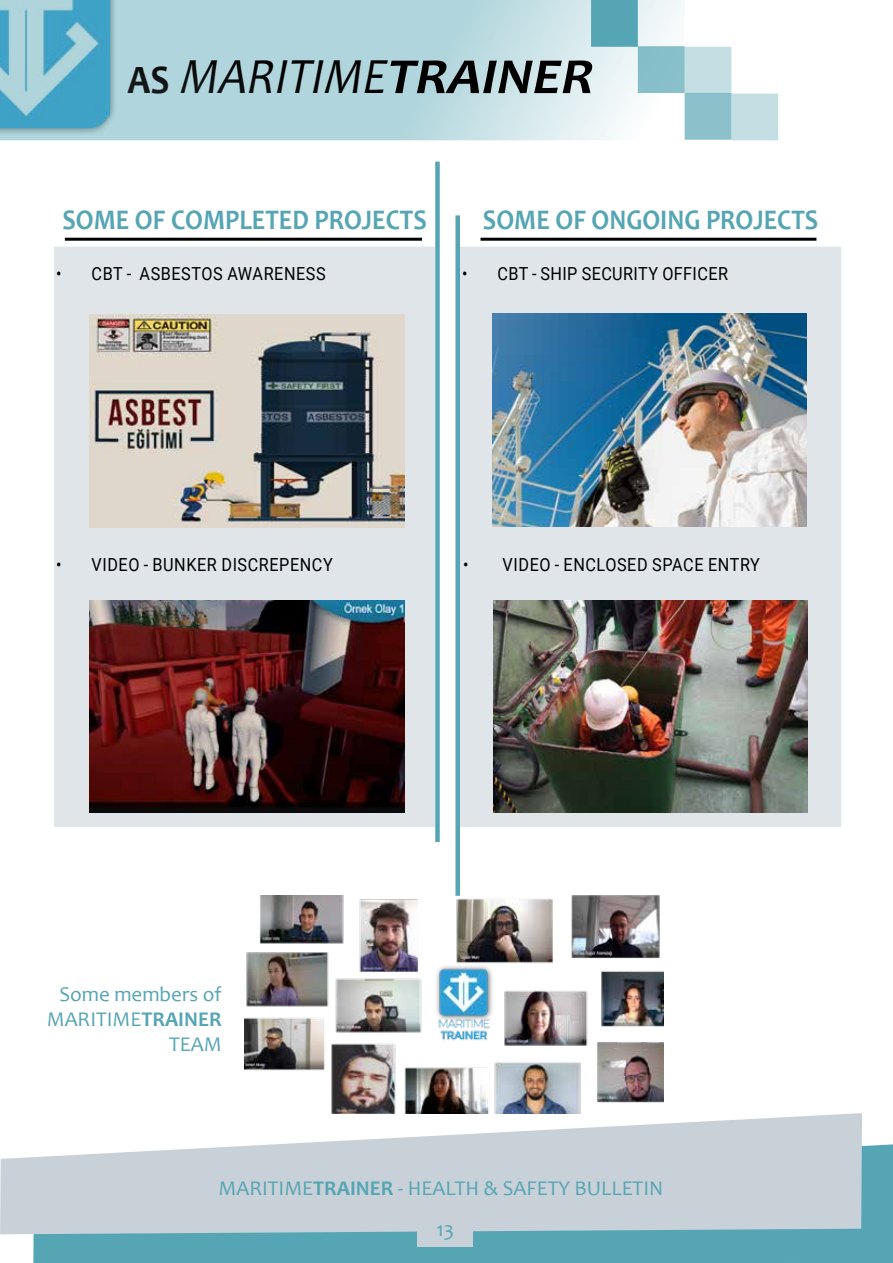
<style>
.page{position:relative;width:893px;height:1263px;background:#fff}
.page>*{position:absolute;margin:0;border:0;box-sizing:border-box;transform-origin:0 0}
.t1{font:italic 51px "Candara";color:#000;scale:.9 1}
.t2{font:700 28.5px "Candara";color:#56a5b4;scale:.9 1}
.t3{font:21px/25.2px "Candara";color:#56a5b4;text-align:center}
.t4{font:18px "Roboto";letter-spacing:.035em;color:#000;scale:.9 1}
.s1{font-weight:700;font-style:normal;font-size:40.5px}
.s2{font-weight:700}
</style>
<div class="page">
<div style="left:455px;top:215px;width:5px;height:681px;background:#56a5b4"></div>
<div style="left:33px;top:1144px;width:860px;height:119px;background:#56a5b4"></div>
<svg style="left:0;top:1113px;width:862px;height:121px;fill:#c8d1d7"></svg>
<div style="left:417px;top:1210px;width:56px;height:37px;background:#c8d1d7"></div>
<svg style="left:0;top:0;width:685px;height:140px;fill:#b1d5dc"></svg>
<div style="left:591px;top:0;width:47px;height:47px;background:#56a5b4;border:4px solid #56a5b4"></div>
<div style="left:638px;top:46px;width:47px;height:47px;background:#86bec9;border:4px solid #56a5b4"></div>
<div style="left:685px;top:93px;width:46px;height:47px;background:#8cc1cc"></div>
<div style="left:685px;top:47px;width:46px;height:47px;background:#c4dfe4"></div>
<div style="left:731px;top:94px;width:47px;height:46px;background:#c4dfe4"></div>
<div style="left:435px;top:162px;width:5px;height:680px;background:#56a5b4"></div>
<hr style="left:65px;top:238px;width:357px;height:3px;background:#000">
<hr style="left:480px;top:238px;width:336px;height:3px;background:#000">
<div style="left:460px;top:247px;width:381px;height:580px;background:#e0e5e9"></div>
<div style="left:54px;top:247px;width:381px;height:580px;background:#e0e5e9"></div>
<img style="left:89px;top:315px;width:315px;height:212px">
<img style="left:89px;top:600px;width:315px;height:213px">
<img style="left:492px;top:314px;width:315px;height:212px">
<img style="left:493px;top:600px;width:315px;height:213px">
<img style="left:245px;top:896px;width:418px;height:217px">
<h1 class="t1" style="left:128px;top:45px;width:530px"><span class="s1">A S</span> MARITIME<span class="s2">TRAINER</span></h1>
<h2 class="t2" style="left:62px;top:202px;width:406px">SOME OF COMPLETED PROJECTS</h2>
<h2 class="t2" style="left:483px;top:202px;width:374px">SOME OF ONGOING PROJECTS</h2>
<p class="t4" style="left:56px;top:261px;width:301px">• CBT - ASBESTOS AWARENESS</p>
<p class="t4" style="left:462px;top:261px;width:297px">• CBT - SHIP SECURITY OFFICER</p>
<p class="t4" style="left:56px;top:552px;width:309px">• VIDEO - BUNKER DISCREPENCY</p>
<p class="t4" style="left:463px;top:552px;width:331px">• VIDEO - ENCLOSED SPACE ENTRY</p>
<p class="t3" style="left:47px;top:981px;width:176px;text-align:right">Some members of<br>MARITIME<span class="s2">TRAINER<br></span>TEAM</p>
<p class="t3" style="left:218px;top:1167px;width:446px;line-height:41.7px">MARITIME<span class="s2">TRAINER</span> - HEALTH &amp; SAFETY BULLETIN<br>13</p>
</div>
